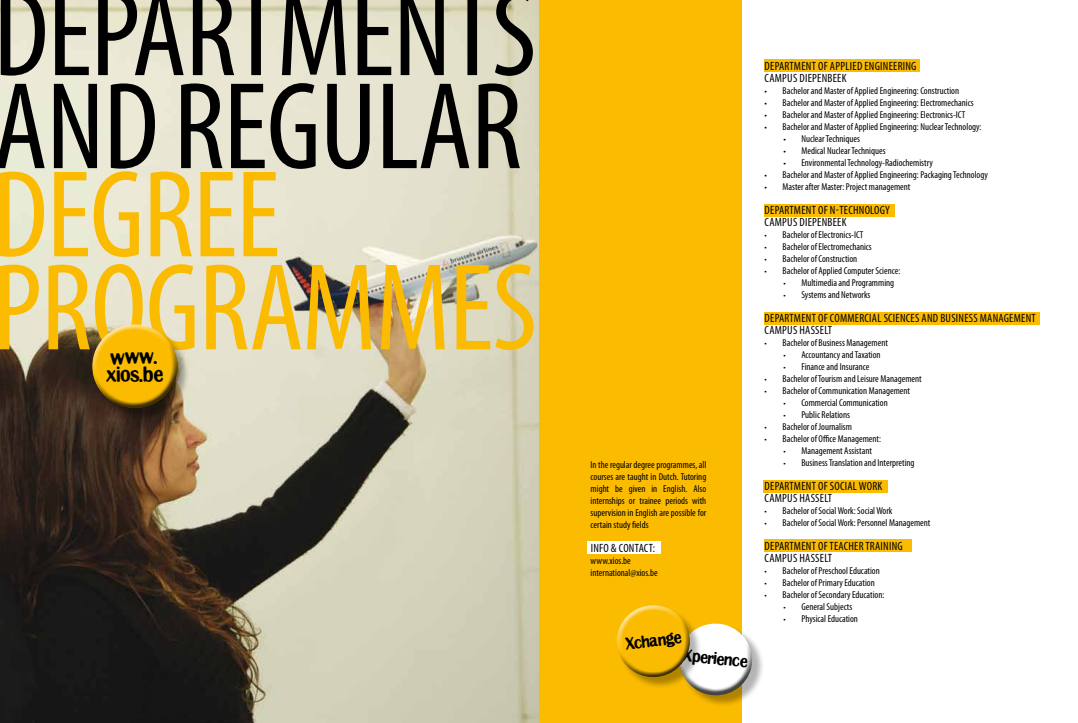
<style>
.page{position:relative;width:1078px;height:723px;background:#fff}
.page>*{position:absolute;margin:0;border:0;box-sizing:border-box;transform-origin:0 0}
.t1{font:condensed 125px/93px "Myriad Pro";letter-spacing:-.01em;color:#000}
.t2{font:condensed 125px/93px "Myriad Pro";letter-spacing:-.01em;color:#fabb00}
.t3{font:14.9px/17.9px "Clingy";color:#000;text-align:center}
.t4{font:condensed 12px/12px "Myriad Pro";letter-spacing:.02em;color:#000}
.t5{font:11.8px "Clingy";color:#000}
.t6{font:condensed 10px/12px "Myriad Pro";color:#000;text-align:justify}
.s1{font-stretch:normal;font-size:9px}
.s2{font-size:9px}
</style>
<div class="page">
<div style="left:763px;top:480px;width:124px;height:13px;background:#fabb00"></div>
<div style="left:763px;top:539px;width:148px;height:13px;background:#fabb00"></div>
<div style="left:539px;top:0;width:202px;height:723px;background:#fabb00"></div>
<img style="left:0;top:0;width:539px;height:723px">
<div style="left:94px;top:326px;width:96px;height:95px;background:#000;opacity:.3"></div>
<svg style="left:88px;top:318px;width:94px;height:95px;background:#c69d2a"></svg>
<div style="left:764px;top:59px;width:155px;height:13px;background:#fabb00"></div>
<div style="left:764px;top:204px;width:130px;height:13px;background:#fabb00"></div>
<div style="left:764px;top:312px;width:275px;height:12px;background:#fabb00"></div>
<div style="left:680px;top:625px;width:84px;height:83px;background:#000;opacity:.3"></div>
<svg style="left:680px;top:615px;width:78px;height:88px"></svg>
<div style="left:618px;top:607px;width:84px;height:82px;background:#000;opacity:.3"></div>
<div style="left:616px;top:604px;width:73px;height:57px;background:#fff;opacity:.75"></div>
<div style="left:616px;top:617px;width:75px;height:60px;background:#000;opacity:.75"></div>
<div style="left:587px;top:541px;width:73px;height:13px;background:#fff"></div>
<h1 class="t1" style="left:-7px;top:-14px;width:545px">departments and regular</h1>
<h1 class="t2" style="left:-8px;top:167px;width:546px">degree programmes</h1>
<h2 class="t3" style="left:106px;top:350px;width:58px;rotate:-1deg">www. xios.be</h2>
<p class="t6" style="left:590px;top:459px;width:117px">In the regular degree programmes, all courses are taught in Dutch. Tutoring might be given in English. Also internships or trainee periods with supervision in English are possible for certain study fields</p>
<p class="t4" style="left:590px;top:542px;width:66px">Info &amp; contact:</p>
<p class="t6" style="left:590px;top:555px;width:69px">www.xios.be international@xios.be</p>
<p class="t5" style="left:625px;top:639px;width:57px;rotate:-7deg">Xchange</p>
<p class="t5" style="left:683px;top:650px;width:66px;rotate:6deg">Xperience</p>
<p class="t4" style="left:764px;top:60px;width:153px">Department of Applied Engineering<br>Campus Diepenbeek</p>
<p class="t6" style="left:764px;top:85px;width:196px"><span class="s1">•</span> Bachelor and Master of Applied Engineering: Construction</p>
<p class="t6" style="left:764px;top:97px;width:210px"><span class="s1">•</span> Bachelor and Master of Applied Engineering: Electromechanics</p>
<p class="t6" style="left:764px;top:109px;width:196px"><span class="s1">•</span> Bachelor and Master of Applied Engineering: Electronics-ICT</p>
<p class="t6" style="left:764px;top:121px;width:218px"><span class="s1">•</span> Bachelor and Master of Applied Engineering: Nuclear Technology:</p>
<p class="t6" style="left:783px;top:133px;width:78px"><span class="s1">•</span> Nuclear Techniques</p>
<p class="t6" style="left:783px;top:145px;width:104px"><span class="s1">•</span> Medical Nuclear Techniques</p>
<p class="t6" style="left:783px;top:157px;width:151px"><span class="s1">•</span> Environmental Technology-Radiochemistry</p>
<p class="t6" style="left:764px;top:169px;width:225px"><span class="s1">•</span> Bachelor and Master of Applied Engineering: Packaging Technology</p>
<p class="t6" style="left:764px;top:181px;width:147px"><span class="s1">•</span> Master after Master: Project management</p>
<p class="t4" style="left:764px;top:204px;width:127px">Department of N-Technology<br>Campus Diepenbeek</p>
<p class="t6" style="left:764px;top:229px;width:94px"><span class="s2">•</span> Bachelor of Electronics-ICT</p>
<p class="t6" style="left:764px;top:241px;width:109px"><span class="s2">•</span> Bachelor of Electromechanics</p>
<p class="t6" style="left:764px;top:253px;width:94px"><span class="s2">•</span> Bachelor of Construction</p>
<p class="t6" style="left:764px;top:265px;width:137px"><span class="s2">•</span> Bachelor of Applied Computer Science:</p>
<p class="t6" style="left:783px;top:277px;width:112px"><span class="s2">•</span> Multimedia and Programming</p>
<p class="t6" style="left:783px;top:289px;width:89px"><span class="s2">•</span> Systems and Networks</p>
<p class="t4" style="left:764px;top:312px;width:272px">Department of Commercial Sciences and Business Management<br>Campus Hasselt</p>
<p class="t6" style="left:764px;top:337px;width:125px"><span class="s2">•</span> Bachelor of Business Management</p>
<p class="t6" style="left:783px;top:349px;width:99px"><span class="s2">•</span> Accountancy and Taxation</p>
<p class="t6" style="left:783px;top:361px;width:87px"><span class="s2">•</span> Finance and Insurance</p>
<p class="t6" style="left:764px;top:373px;width:159px"><span class="s2">•</span> Bachelor of Tourism and Leisure Management</p>
<p class="t6" style="left:764px;top:385px;width:147px"><span class="s2">•</span> Bachelor of Communication Management</p>
<p class="t6" style="left:783px;top:397px;width:106px"><span class="s2">•</span> Commercial Communication</p>
<p class="t6" style="left:783px;top:409px;width:68px"><span class="s2">•</span> Public Relations</p>
<p class="t6" style="left:764px;top:421px;width:89px"><span class="s2">•</span> Bachelor of Journalism</p>
<p class="t6" style="left:764px;top:433px;width:118px"><span class="s2">•</span> Bachelor of Office Management:</p>
<p class="t6" style="left:783px;top:445px;width:90px"><span class="s2">•</span> Management Assistant</p>
<p class="t6" style="left:783px;top:457px;width:133px"><span class="s2">•</span> Business Translation and Interpreting</p>
<p class="t4" style="left:764px;top:480px;width:119px">Department of Social Work<br>Campus Hasselt</p>
<p class="t6" style="left:764px;top:505px;width:129px"><span class="s2">•</span> Bachelor of Social Work: Social Work</p>
<p class="t6" style="left:764px;top:517px;width:167px"><span class="s2">•</span> Bachelor of Social Work: Personnel Management</p>
<p class="t4" style="left:764px;top:540px;width:139px">Department of Teacher Training<br>Campus Hasselt</p>
<p class="t6" style="left:764px;top:565px;width:117px"><span class="s2">•</span> Bachelor of Preschool Education</p>
<p class="t6" style="left:764px;top:577px;width:112px"><span class="s2">•</span> Bachelor of Primary Education</p>
<p class="t6" style="left:764px;top:589px;width:121px"><span class="s2">•</span> Bachelor of Secondary Education:</p>
<p class="t6" style="left:783px;top:601px;width:70px"><span class="s2">•</span> General Subjects</p>
<p class="t6" style="left:783px;top:613px;width:76px"><span class="s2">•</span> Physical Education</p>
</div>
